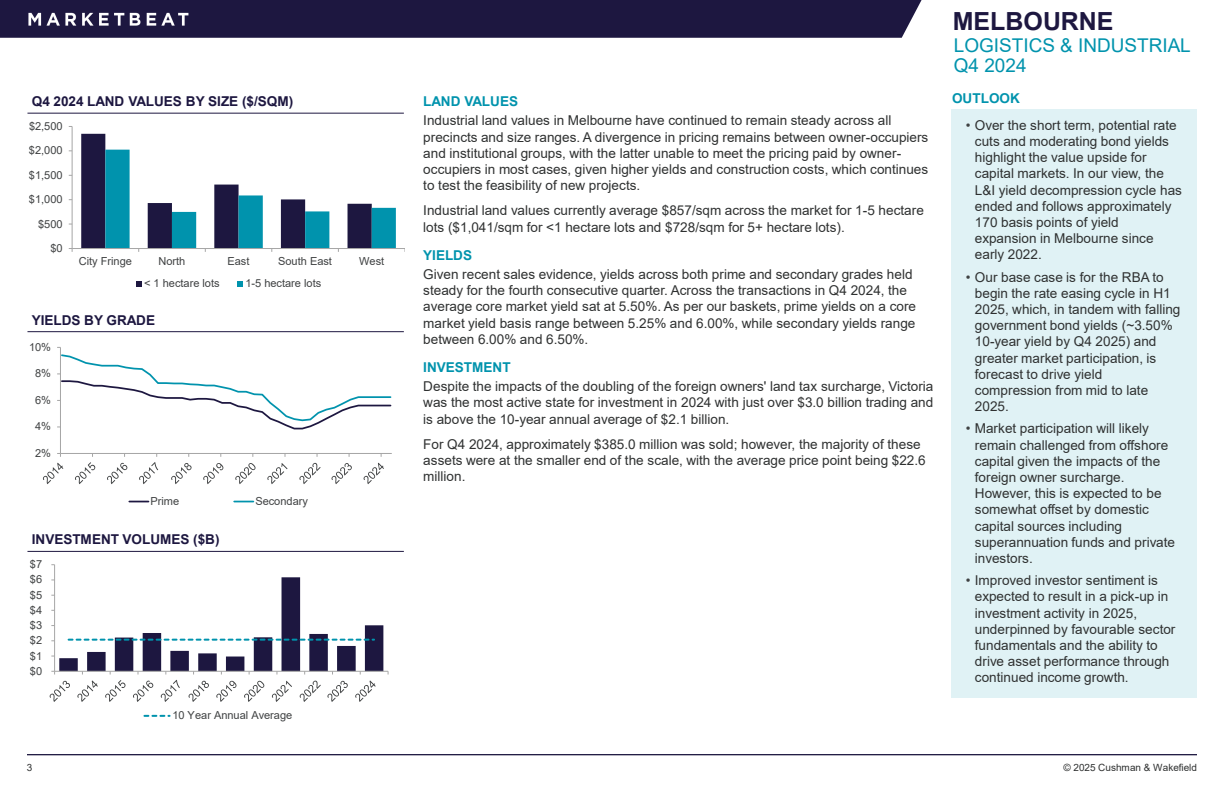
<style>
.page{position:relative;width:1224px;height:792px;background:#fff}
.page>*{position:absolute;margin:0;border:0;box-sizing:border-box;transform-origin:0 0}
.t1{font:700 25px "Arial";color:#1d1740}
.t2{font:19px/19.9px "Arial";color:#0093ad}
.t3{font:13.6px/16.2px "Arial";color:#2f3131}
.t4{font:700 13.6px "Arial";color:#1d1740}
.t5{font:700 13.6px "Arial";color:#0093ad}
.t6{font:11px "Arial";color:#3f4142}
.t7{font:10px "Arial";color:#2f3131}
.s1{color:#3f4142}
</style>
<div class="page">
<div style="left:0;top:0;width:922px;height:38px;background:#1d1740"></div>
<hr style="left:27px;top:113px;width:377px;height:1px;background:#1d1740">
<hr style="left:27px;top:331px;width:377px;height:1px;background:#1d1740">
<hr style="left:27px;top:551px;width:377px;height:1px;background:#1d1740">
<hr style="left:27px;top:754px;width:1170px;height:1px;background:#1d1740">
<img style="left:27px;top:6px;width:161px;height:25px">
<div style="left:951px;top:110px;width:246px;height:588px;background:#e0f2f5"></div>
<hr style="left:72px;top:126px;width:1px;height:123px;background:#a6a6a6">
<hr style="left:72px;top:248px;width:333px;height:1px;background:#a6a6a6">
<svg style="left:81px;top:134px;width:315px;height:118px"></svg>
<svg style="left:136px;top:281px;width:6px;height:5px"></svg>
<svg style="left:237px;top:281px;width:6px;height:5px"></svg>
<hr style="left:60px;top:347px;width:1px;height:106px;background:#a6a6a6">
<hr style="left:60px;top:453px;width:332px;height:1px;background:#a6a6a6">
<svg style="left:57px;top:347px;width:335px;height:83px"></svg>
<svg style="left:43px;top:463px;width:20px;height:21px"></svg>
<svg style="left:75px;top:454px;width:20px;height:30px"></svg>
<svg style="left:107px;top:463px;width:20px;height:21px"></svg>
<svg style="left:139px;top:454px;width:19px;height:30px"></svg>
<svg style="left:171px;top:463px;width:21px;height:21px"></svg>
<svg style="left:203px;top:463px;width:20px;height:21px"></svg>
<svg style="left:235px;top:463px;width:21px;height:21px"></svg>
<svg style="left:267px;top:463px;width:21px;height:21px"></svg>
<svg style="left:299px;top:463px;width:22px;height:21px"></svg>
<svg style="left:331px;top:463px;width:21px;height:21px"></svg>
<svg style="left:364px;top:463px;width:20px;height:21px"></svg>
<svg style="left:129px;top:501px;width:20px;height:1px"></svg>
<svg style="left:234px;top:501px;width:19px;height:1px"></svg>
<hr style="left:54px;top:565px;width:1px;height:106px;background:#a6a6a6">
<svg style="left:50px;top:577px;width:339px;height:125px"></svg>
<svg style="left:144px;top:715px;width:26px;height:2px"></svg>
<h2 class="t1" style="left:953px;top:4px;width:162px">MELBOURNE</h2>
<p class="t2" style="left:954px;top:35px;width:238px">LOGISTICS &amp; INDUSTRIAL<br>Q4 2024</p>
<p class="t4" style="left:32px;top:92px;width:263px">Q4 2024 LAND VALUES BY SIZE ($/SQM)</p>
<p class="t5" style="left:952px;top:89px;width:69px">OUTLOOK</p>
<p class="t5" style="left:423px;top:92px;width:96px">LAND VALUES</p>
<p class="t3" style="left:423px;top:112px;width:507px">Industrial land values in Melbourne have continued to remain steady across all precincts and size ranges. A divergence in pricing remains between owner-occupiers and institutional groups, with the latter unable to meet the pricing paid by owner&shy;occupiers in most cases, given higher yields and construction costs, which continues to test the feasibility of new projects.</p>
<p class="t3" style="left:423px;top:202px;width:502px">Industrial land values currently average $857/sqm across the market for 1-5 hectare lots ($1,041/sqm for &lt;1 hectare lots and $728/sqm for 5+ hectare lots).</p>
<p class="t5" style="left:423px;top:245px;width:50px">YIELDS</p>
<p class="t3" style="left:423px;top:266px;width:494px">Given recent sales evidence, yields across both prime and secondary grades held steady for the fourth consecutive quarter. Across the transactions in Q4 2024, the average core market yield sat at 5.50%. As per our baskets, prime yields on a core market yield basis range between 5.25% and 6.00%, while secondary yields range between 6.00% and 6.50%.</p>
<p class="t5" style="left:423px;top:358px;width:89px">INVESTMENT</p>
<p class="t3" style="left:423px;top:378px;width:512px;text-align:justify">Despite the impacts of the doubling of the foreign owners' land tax surcharge, Victoria was the most active state for investment in 2024 with just over $3.0 billion trading and is above the 10-year annual average of $2.1 billion.</p>
<p class="t3" style="left:423px;top:436px;width:504px">For Q4 2024, approximately $385.0 million was sold; however, the majority of these assets were at the smaller end of the scale, with the average price point being $22.6 million.</p>
<p class="t3" style="left:975px;top:117px;width:209px;text-indent:-9px"><span class="s1">•</span> Over the short term, potential rate cuts and moderating bond yields highlight the value upside for capital markets. In our view, the<br>L&amp;I yield decompression cycle has ended and follows approximately<br>170 basis points of yield expansion in Melbourne since early 2022.</p>
<p class="t3" style="left:975px;top:269px;width:207px;text-indent:-9px"><span class="s1">•</span> Our base case is for the RBA to begin the rate easing cycle in H1<br>2025, which, in tandem with falling government bond yields (~3.50%<br>10-year yield by Q4 2025) and greater market participation, is forecast to drive yield compression from mid to late<br>2025.</p>
<p class="t3" style="left:975px;top:420px;width:202px;text-indent:-9px"><span class="s1">•</span> Market participation will likely remain challenged from offshore capital given the impacts of the foreign owner surcharge.<br>However, this is expected to be somewhat offset by domestic capital sources including superannuation funds and private investors.</p>
<p class="t3" style="left:975px;top:572px;width:202px;text-indent:-9px"><span class="s1">•</span> Improved investor sentiment is expected to result in a pick-up in investment activity in 2025, underpinned by favourable sector fundamentals and the ability to drive asset performance through continued income growth.</p>
<p class="t6" style="left:29px;top:118px;width:35px">$2,500</p>
<p class="t6" style="left:29px;top:143px;width:35px">$2,000</p>
<p class="t6" style="left:29px;top:167px;width:35px">$1,500</p>
<p class="t6" style="left:29px;top:192px;width:35px">$1,000</p>
<p class="t6" style="left:38px;top:216px;width:26px">$500</p>
<p class="t6" style="left:50px;top:241px;width:14px">$0</p>
<p class="t6" style="left:79px;top:254px;width:55px">City Fringe</p>
<p class="t6" style="left:159px;top:254px;width:28px">North</p>
<p class="t6" style="left:228px;top:254px;width:24px">East</p>
<p class="t6" style="left:278px;top:254px;width:55px">South East</p>
<p class="t6" style="left:359px;top:254px;width:27px">West</p>
<p class="t6" style="left:144px;top:276px;width:77px">&lt; 1 hectare lots</p>
<p class="t6" style="left:245px;top:276px;width:77px">1-5 hectare lots</p>
<p class="t4" style="left:32px;top:310px;width:125px">YIELDS BY GRADE</p>
<p class="t6" style="left:29px;top:339px;width:24px">10%</p>
<p class="t6" style="left:35px;top:366px;width:17px">8%</p>
<p class="t6" style="left:35px;top:392px;width:17px">6%</p>
<p class="t6" style="left:35px;top:419px;width:17px">4%</p>
<p class="t6" style="left:35px;top:446px;width:17px">2%</p>
<p class="t6" style="left:151px;top:494px;width:30px">Prime</p>
<p class="t6" style="left:255px;top:494px;width:54px">Secondary</p>
<p class="t4" style="left:32px;top:530px;width:189px">INVESTMENT VOLUMES ($B)</p>
<p class="t6" style="left:30px;top:557px;width:14px">$7</p>
<p class="t6" style="left:30px;top:572px;width:14px">$6</p>
<p class="t6" style="left:30px;top:587px;width:14px">$5</p>
<p class="t6" style="left:30px;top:602px;width:14px">$4</p>
<p class="t6" style="left:30px;top:618px;width:14px">$3</p>
<p class="t6" style="left:30px;top:633px;width:14px">$2</p>
<p class="t6" style="left:30px;top:648px;width:14px">$1</p>
<p class="t6" style="left:30px;top:663px;width:14px">$0</p>
<p class="t6" style="left:172px;top:708px;width:121px">10 Year Annual Average</p>
<p class="t7" style="left:27px;top:761px;width:7px">3</p>
<p class="t7" style="left:1063px;top:761px;width:135px">© 2025 Cushman &amp; Wakefield</p>
</div>
